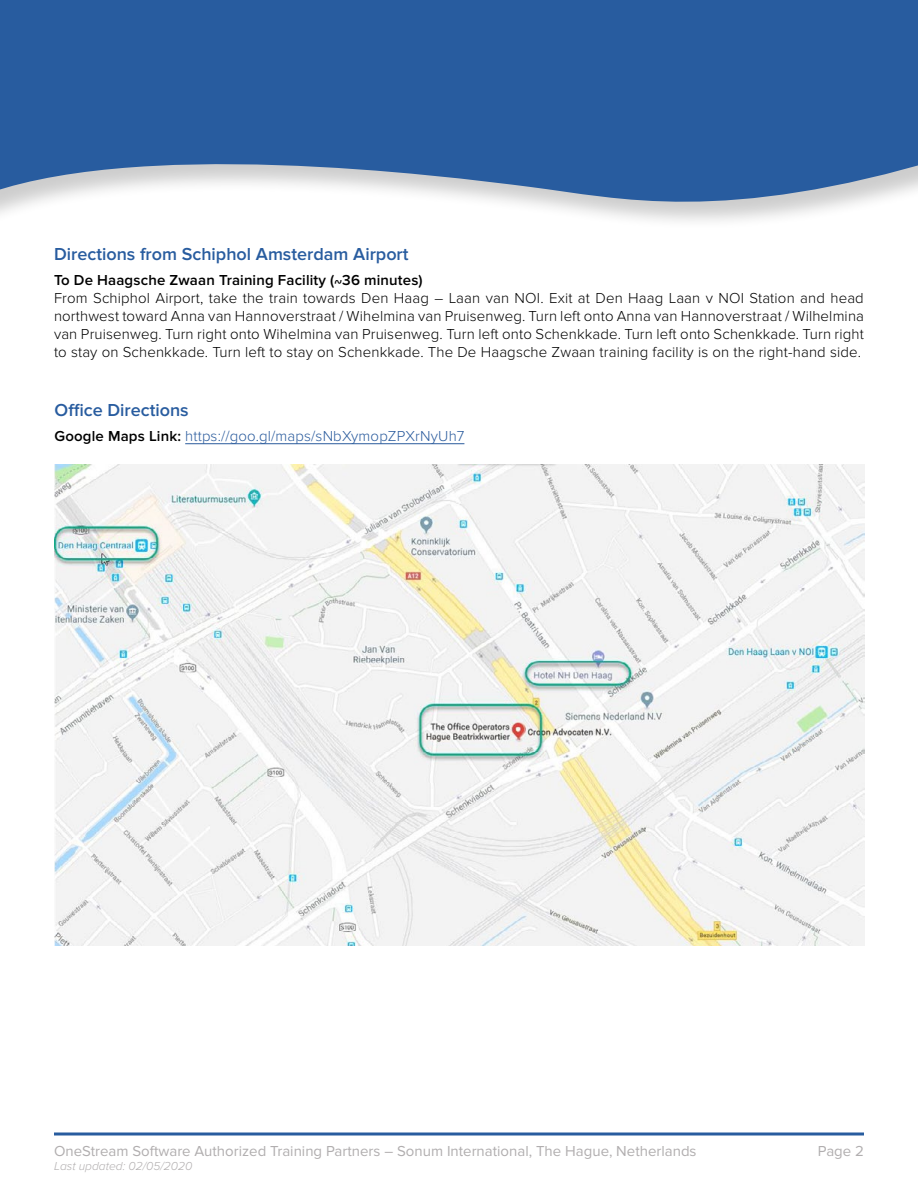
<style>
.page{position:relative;width:918px;height:1188px;background:#fff}
.page>*{position:absolute;margin:0;border:0;box-sizing:border-box;transform-origin:0 0}
.t1{font:600 18px "Proxima Nova";color:#285c9f}
.t2{font:300 15px/18px "Proxima Nova";letter-spacing:.01em;color:#000;text-align:justify}
.t3{font:15px "Proxima Nova";color:#b1aeaf}
.t4{font:300 15px "Proxima Nova";letter-spacing:.01em;color:#2a5b9d}
.t5{font:600 15px "Proxima Nova";letter-spacing:.01em;color:#000}
.t6{font:italic 300 12px "Proxima Nova";color:#b1aeaf}
.s1{font-weight:600;color:#000}
</style>
<div class="page">
<svg style="left:54px;top:1132px;width:810px;height:4px;background:#5d84b6"></svg>
<svg style="left:0;top:0;width:918px;height:221px;background:#4c76ad"></svg>
<hr style="left:185px;top:443px;width:279px;height:1px;background:#2a5b9d">
<img style="left:55px;top:465px;width:810px;height:480px">
<p class="t1" style="left:54px;top:244px;width:356px">Directions from Schiphol Amsterdam Airport</p>
<p class="t5" style="left:54px;top:272px;width:370px">To De Haagsche Zwaan Training Facility (~36 minutes)</p>
<p class="t2" style="left:54px;top:289px;width:812px">From Schiphol Airport, take the train towards Den Haag – Laan van NOI. Exit at Den Haag Laan v NOI Station and head northwest toward Anna van Hannoverstraat / Wihelmina van Pruisenweg. Turn left onto Anna van Hannoverstraat / Wilhelmina van Pruisenweg. Turn right onto Wihelmina van Pruisenweg. Turn left onto Schenkkade. Turn left onto Schenkkade. Turn right to stay on Schenkkade. Turn left to stay on Schenkkade. The De Haagsche Zwaan training facility is on the right-hand side.</p>
<p class="t1" style="left:55px;top:400px;width:136px">Office Directions</p>
<p class="t4" style="left:55px;top:427px;width:411px"><span class="s1">Google Maps Link:</span> https://goo.gl/maps/sNbXymopZPXrNyUh7</p>
<p class="t3" style="left:54px;top:1142px;width:644px">OneStream Software Authorized Training Partners – Sonum International, The Hague, Netherlands</p>
<p class="t6" style="left:54px;top:1159px;width:140px">Last updated: 02/05/2020</p>
<p class="t3" style="left:818px;top:1142px;width:48px">Page 2</p>
</div>
